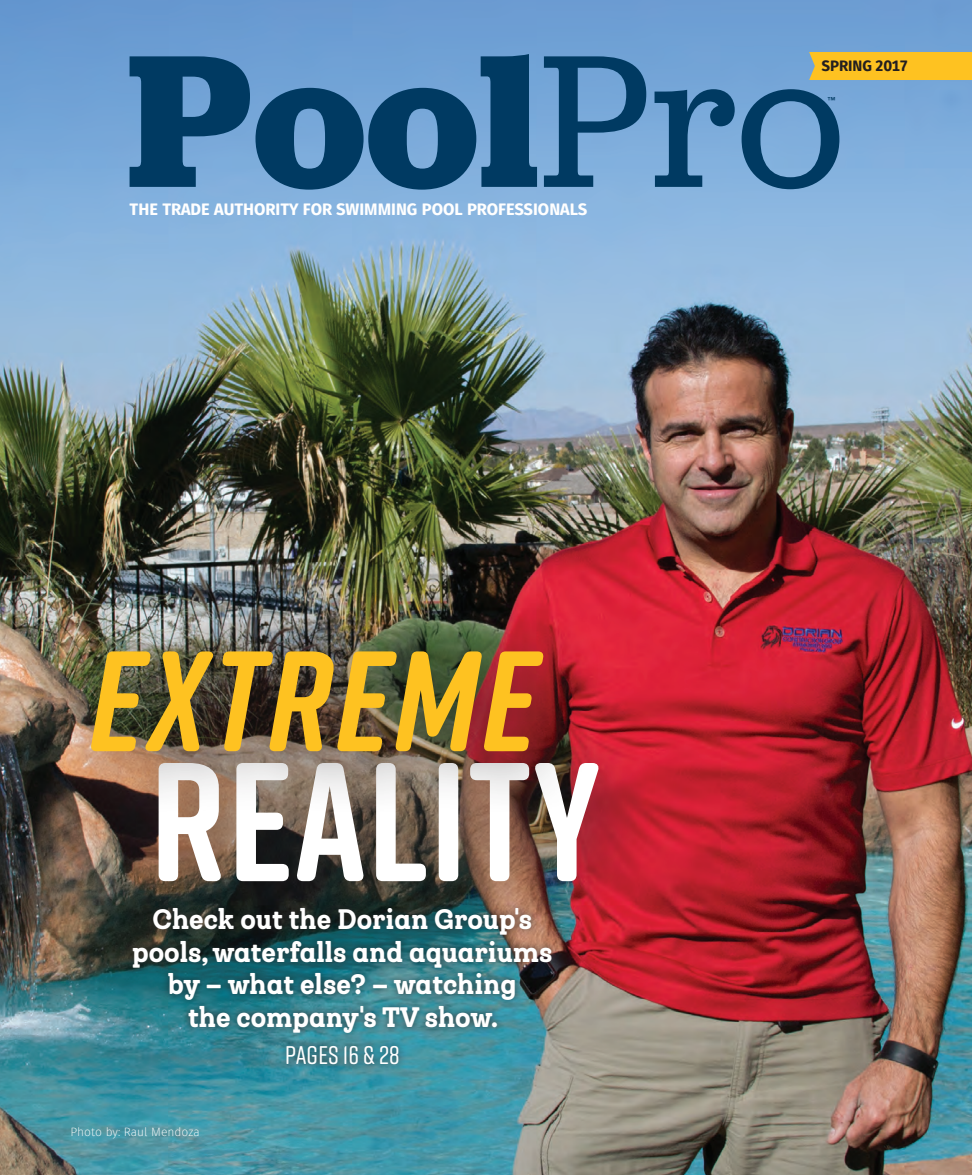
<style>
.page{position:relative;width:972px;height:1175px;background:#fff}
.page>*{position:absolute;margin:0;border:0;box-sizing:border-box;transform-origin:0 0}
.t1{font:700 168.75px "Rift Soft";letter-spacing:.01em;color:#fff}
.t2{font:italic 700 142.5px "Rift Soft";letter-spacing:.025em;color:#fec221}
.t3{font:900 27px/32.4px "Queulat Cnd Soft";color:#fff;text-align:center}
.t4{font:500 25.5px "Rift Soft";color:#fff}
.t5{font:800 16.5px "Fuse V.2 Display";color:#fff}
.t6{font:800 15px "Fuse V.2 Display";color:#231f20}
.t7{font:300 12px "Fuse V.2 Text";color:#fff}
.t8{font:800 7.8px "Futura";color:#003a62}
</style>
<div class="page">
<img style="left:0;top:0;width:972px;height:1174px">
<svg style="left:130px;top:54px;width:709px;height:136px;background:#4377a4"></svg>
<div style="left:111px;top:715px;width:549px;height:231px;background:#231f20;opacity:.75"></div>
<div style="left:47px;top:604px;width:557px;height:212px;background:#231f20;opacity:.75"></div>
<div style="left:125px;top:900px;width:434px;height:139px;background:#231f20;opacity:.75"></div>
<div style="left:279px;top:1038px;width:127px;height:33px;background:#231f20;opacity:.75"></div>
<div style="left:809px;top:52px;width:163px;height:28px;background:#fec221"></div>
<p class="t5" style="left:130px;top:198px;width:459px">THE TRADE AUTHORITY FOR SWIMMING POOL PROFESSIONALS</p>
<h2 class="t2" style="left:89px;top:599px;width:449px">EXTREME</h2>
<h1 class="t1" style="left:150px;top:701px;width:453px">Reality</h1>
<p class="t3" style="left:132px;top:903px;width:422px">Check out the Dorian Group's pools, waterfalls and aquariums by — what else? — watching<br>the company's TV show.</p>
<p class="t4" style="left:285px;top:1037px;width:116px">PAGES 16 &amp; 28</p>
<p class="t7" style="left:70px;top:1124px;width:131px">Photo by: Raul Mendoza</p>
<p class="t6" style="left:822px;top:56px;width:87px">SPRING 2017</p>
<p class="t8" style="left:827px;top:95px;width:9px">™</p>
</div>
